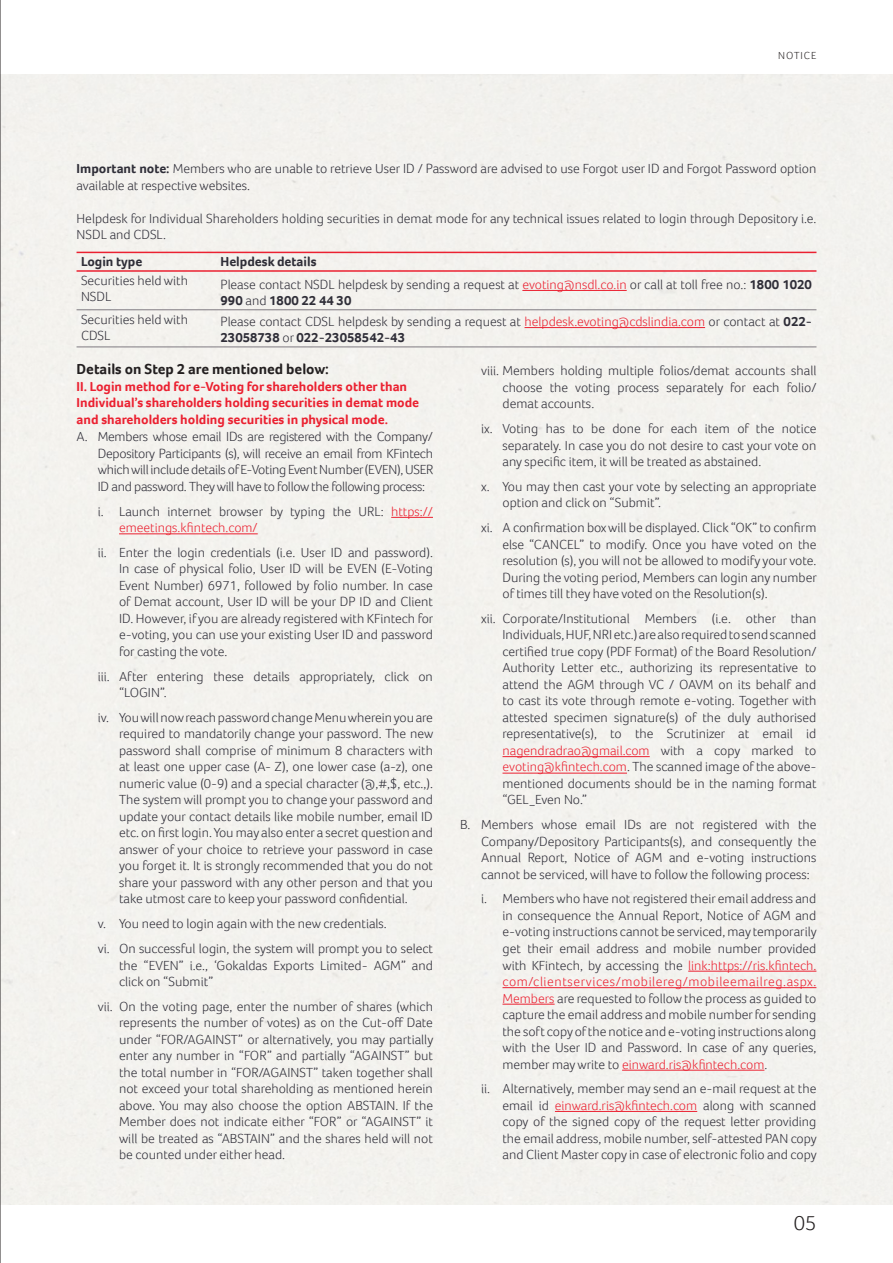
<style>
.page{position:relative;width:893px;height:1263px;background:#fff}
.page>*{position:absolute;margin:0;border:0;box-sizing:border-box;transform-origin:0 0}
.t1{font:300 21px "Foco";color:#231f20}
.Level_2_Heading{font:700 15px "Foco";color:#231f20}
.Tab_2_Regular{font:300 13.5px/16.5px "Foco";color:#2f2e38;text-align:justify}
.Body_Copy_copy{font:300 13.5px/16.5px "Foco";color:#2f2e38}
.Tab_1_Regular{font:300 13.5px/16.5px "Foco";letter-spacing:-.02em;color:#2f2e38;text-align:justify}
.Level_3_Heading{font:700 13.5px/16.5px "Foco";color:#eb2131}
.Table_Copy{font:300 13.5px/15.8px "Foco";color:#2f2e38}
.Particulars{font:700 13.5px "Foco";color:#2f2e38}
.t2{font:300 10.5px "Foco";letter-spacing:.1em;color:#231f20}
.s1{font-weight:700}
.s2{color:#eb2131}
</style>
<div class="page">
<hr style="left:77px;top:309px;width:139px;height:1px;background:#7f7a81">
<hr style="left:216px;top:309px;width:600px;height:1px;background:#7f7a81">
<hr style="left:216px;top:252px;width:600px;height:1px;background:#eb2131">
<hr style="left:216px;top:270px;width:600px;height:2px;background:#eb2131">
<hr style="left:77px;top:347px;width:139px;height:1px;background:#7f7a81">
<hr style="left:216px;top:347px;width:600px;height:1px;background:#7f7a81">
<hr style="left:77px;top:252px;width:139px;height:1px;background:#eb2131">
<hr style="left:77px;top:270px;width:139px;height:2px;background:#eb2131">
<hr style="left:522px;top:290px;width:105px;height:1px;background:#eb2131">
<hr style="left:524px;top:327px;width:181px;height:1px;background:#eb2131">
<hr style="left:391px;top:517px;width:42px;height:1px;background:#eb2131">
<hr style="left:119px;top:533px;width:139px;height:1px;background:#eb2131">
<hr style="left:502px;top:756px;width:148px;height:1px;background:#eb2131">
<hr style="left:502px;top:773px;width:125px;height:1px;background:#eb2131">
<hr style="left:688px;top:971px;width:128px;height:1px;background:#eb2131">
<hr style="left:502px;top:987px;width:314px;height:1px;background:#eb2131">
<hr style="left:502px;top:1004px;width:53px;height:1px;background:#eb2131">
<hr style="left:622px;top:1070px;width:142px;height:1px;background:#eb2131">
<hr style="left:555px;top:1111px;width:142px;height:1px;background:#eb2131">
<hr style="left:0;top:0;width:1px;height:1263px;background:#231f20">
<p class="t2" style="left:778px;top:48px;width:40px">NOTICE</p>
<p class="Body_Copy_copy" style="left:77px;top:160px;width:741px"><span class="s1">Important note:</span> Members who are unable to retrieve User ID / Password are advised to use Forgot user ID and Forgot Password option available at respective websites.</p>
<p class="Body_Copy_copy" style="left:77px;top:210px;width:741px">Helpdesk for Individual Shareholders holding securities in demat mode for any technical issues related to login through Depository i.e.<br>NSDL and CDSL.</p>
<p class="Particulars" style="left:81px;top:253px;width:63px">Login type</p>
<p class="Particulars" style="left:220px;top:253px;width:98px">Helpdesk details</p>
<p class="Table_Copy" style="left:81px;top:272px;width:108px">Securities held with<br>NSDL</p>
<p class="Body_Copy_copy" style="left:220px;top:276px;width:593px">Please contact NSDL helpdesk by sending a request at <span class="s2">evoting@nsdl.co.in</span> or call at toll free no.: <span class="s1">1800 1020<br>990</span> and <span class="s1">1800 22 44 30</span></p>
<p class="Table_Copy" style="left:81px;top:311px;width:108px">Securities held with<br>CDSL</p>
<p class="Body_Copy_copy" style="left:220px;top:313px;width:593px">Please contact CDSL helpdesk by sending a request at <span class="s2">helpdesk.evoting@cdslindia.com</span> or contact at <span class="s1">022-<br>23058738</span> or <span class="s1">022-23058542-43</span></p>
<p class="Level_2_Heading" style="left:77px;top:359px;width:254px">Details on Step 2 are mentioned below:</p>
<p class="Level_3_Heading" style="left:77px;top:378px;width:344px">II. Login method for e-Voting for shareholders other than<br>Individual’s shareholders holding securities in demat mode and shareholders holding securities in physical mode.</p>
<p class="Tab_1_Regular" style="left:98px;top:428px;width:337px;text-indent:-21px">A. Members whose email IDs are registered with the Company/ Depository Participants (s), will receive an email from KFintech whichwill includedetailsofE-VotingEventNumber(EVEN),USER ID and password. Theywill have to followthe following process:</p>
<p class="Tab_2_Regular" style="left:119px;top:503px;width:315px;text-indent:-21px">i. Launch internet browser by typing the URL: <span class="s2">https:// emeetings.kfintech.com/</span></p>
<p class="Tab_2_Regular" style="left:119px;top:544px;width:316px;text-indent:-21px">ii. Enter the login credentials (i.e. User ID and password).<br>In case of physical folio, User ID will be EVEN (E-Voting Event Number) 6971, followed by folio number. In case of Demat account, User ID will be your DP ID and Client ID. However, if you are already registered with KFintech for e-voting, you can use your existing User ID and password for casting the vote.</p>
<p class="Tab_2_Regular" style="left:119px;top:668px;width:315px;text-indent:-21px">iii. After entering these details appropriately, click on “LOGIN”.</p>
<p class="Tab_2_Regular" style="left:119px;top:709px;width:316px;text-indent:-21px">iv. You will now reach password change Menu wherein you are required to mandatorily change your password. The new password shall comprise of minimum 8 characters with at least one upper case (A- Z), one lower case (a-z), one numeric value (0-9) and a special character (@,#,$, etc.,).<br>The system will prompt you to change your password and update your contact details like mobile number, email ID etc. on first login. You may also enter a secret question and answer of your choice to retrieve your password in case you forget it. It is strongly recommended that you do not share your password with any other person and that you take utmost care to keep your password confidential.</p>
<p class="Tab_2_Regular" style="left:98px;top:915px;width:291px">v. You need to login again with the new credentials.</p>
<p class="Tab_2_Regular" style="left:119px;top:940px;width:315px;text-indent:-21px">vi. On successful login, the system will prompt you to select the “EVEN” i.e., ‘Gokaldas Exports Limited- AGM” and click on “Submit”</p>
<p class="Tab_2_Regular" style="left:119px;top:998px;width:316px;text-indent:-21px">vii. On the voting page, enter the number of shares (which represents the number of votes) as on the Cut-off Date under “FOR/AGAINST” or alternatively, you may partially enter any number in “FOR” and partially “AGAINST” but the total number in “FOR/AGAINST” taken together shall not exceed your total shareholding as mentioned herein above. You may also choose the option ABSTAIN. If the Member does not indicate either “FOR” or “AGAINST” it will be treated as “ABSTAIN” and the shares held will not be counted under either head.</p>
<p class="Tab_2_Regular" style="left:502px;top:362px;width:315px;text-indent:-21px">viii. Members holding multiple folios/demat accounts shall choose the voting process separately for each folio/ demat accounts.</p>
<p class="Tab_2_Regular" style="left:502px;top:420px;width:315px;text-indent:-21px">ix. Voting has to be done for each item of the notice separately. In case you do not desire to cast your vote on any specific item, it will be treated as abstained.</p>
<p class="Tab_2_Regular" style="left:502px;top:478px;width:315px;text-indent:-21px">x. You may then cast your vote by selecting an appropriate option and click on “Submit”.</p>
<p class="Tab_2_Regular" style="left:502px;top:519px;width:316px;text-indent:-21px">xi. A confirmation boxwill be displayed. Click “OK” to confirm else “CANCEL” to modify. Once you have voted on the resolution (s), you will not be allowed to modify your vote.<br>During the voting period, Members can login any number of times till they have voted on the Resolution(s).</p>
<p class="Tab_2_Regular" style="left:502px;top:610px;width:315px;text-indent:-21px">xii. Corporate/Institutional Members (i.e. other than Individuals,HUF,NRIetc.)arealsorequiredtosendscanned certified true copy (PDF Format) of the Board Resolution/ Authority Letter etc., authorizing its representative to attend the AGM through VC / OAVM on its behalf and to cast its vote through remote e-voting. Together with attested specimen signature(s) of the duly authorised representative(s), to the Scrutinizer at email id <span class="s2">nagendradrao@gmail.com</span> with a copy marked to <span class="s2">evoting@kfintech.com</span>. The scanned image of the above&shy;mentioned documents should be in the naming format “GEL_Even No.”</p>
<p class="Tab_1_Regular" style="left:481px;top:816px;width:337px;text-indent:-21px">B. Members whose email IDs are not registered with the Company/Depository Participants(s), and consequently the Annual Report, Notice of AGM and e-voting instructions cannot be serviced, will have to follow the following process:</p>
<p class="Tab_2_Regular" style="left:502px;top:890px;width:316px;text-indent:-21px">i. Members who have not registered their email address and in consequence the Annual Report, Notice of AGM and e-voting instructions cannot be serviced, may temporarily get their email address and mobile number provided with KFintech, by accessing the <span class="s2">link:https://ris.kfintech. com/clientservices/mobilereg/mobileemailreg.aspx.<br>Members</span> are requested to follow the process as guided to capture the email address and mobile number for sending the soft copy of the notice and e-voting instructions along with the User ID and Password. In case of any queries, member may write to <span class="s2">einward.ris@kfintech.com</span>.</p>
<p class="Tab_2_Regular" style="left:502px;top:1080px;width:316px;text-indent:-21px">ii. Alternatively, member may send an e-mail request at the email id <span class="s2">einward.ris@kfintech.com</span> along with scanned copy of the signed copy of the request letter providing the email address, mobile number, self-attested PAN copy and Client Master copy in case of electronic folio and copy</p>
<h1 class="t1" style="left:794px;top:1208px;width:24px">05</h1>
</div>
